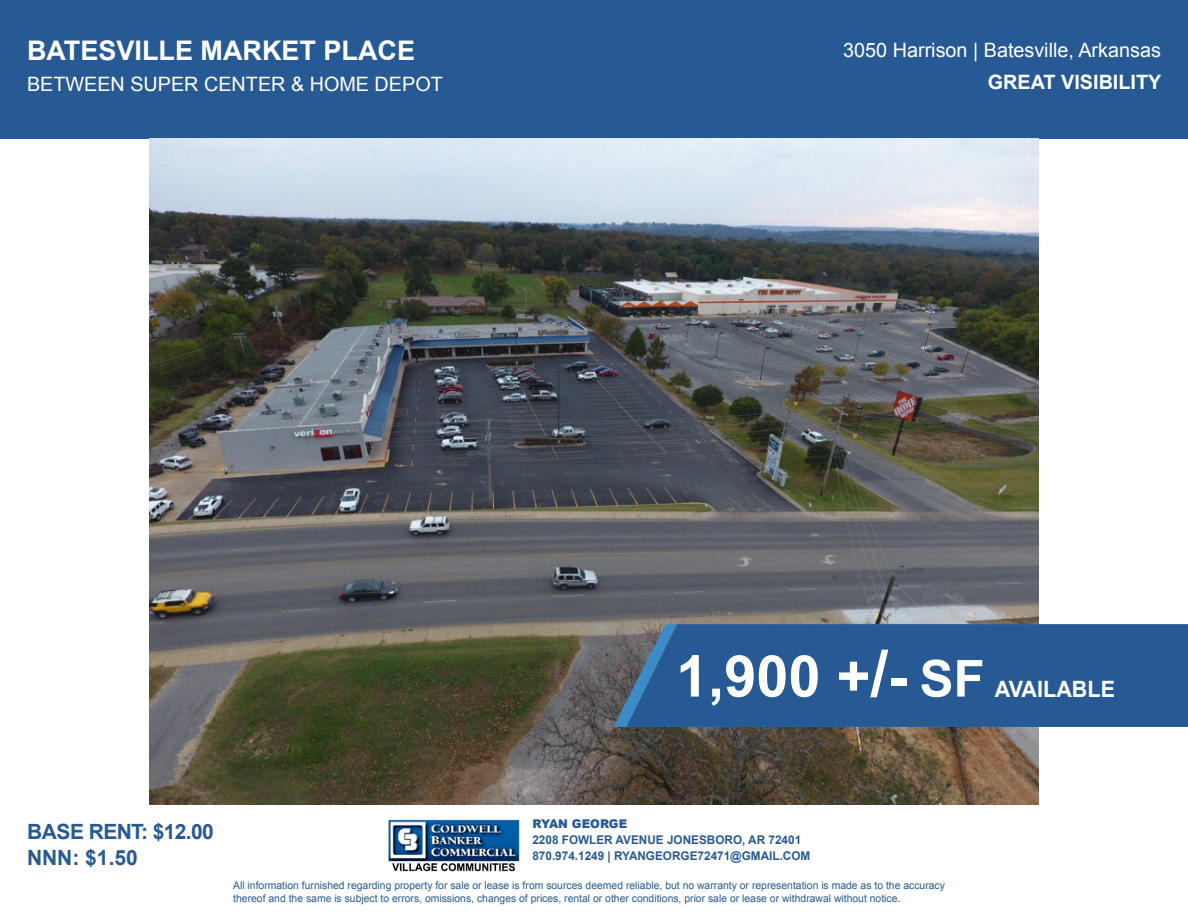
<style>
.page{position:relative;width:1188px;height:918px;background:#fff}
.page>*{position:absolute;margin:0;border:0;box-sizing:border-box;transform-origin:0 0}
.t1{font:700 57.75px "Arial";color:#fff}
.t2{font:700 27px "Arial";color:#fff}
.t3{font:700 22.5px "Arial";color:#fff;scale:.96 1}
.t4{font:700 21px "Arial";letter-spacing:-.02em;color:#275a94}
.t5{font:19.8px "Arial";color:#fff}
.t6{font:700 19.8px "Arial";color:#fff}
.t7{font:700 12px/15.8px "Arial";color:#275a94}
.t8{font:900 12px "Arial";color:#275a94}
.t9{font:10.5px/12.6px "Arial";color:#275a94}
.s1{font-size:64.5px}
.s2{font-size:51px}
</style>
<div class="page">
<div style="left:0;top:0;width:1188px;height:139px;background:#275a94"></div>
<img style="left:388px;top:819px;width:132px;height:53px">
<img style="left:150px;top:138px;width:888px;height:667px">
<svg style="left:613px;top:624px;width:13px;height:103px"></svg>
<div style="left:626px;top:624px;width:562px;height:103px;background:#275a94"></div>
<p class="t2" style="left:27px;top:33px;width:390px">BATESVILLE MARKET PLACE</p>
<p class="t5" style="left:27px;top:72px;width:417px">BETWEEN SUPER CENTER &amp; HOME DEPOT</p>
<p class="t5" style="left:843px;top:37px;width:319px">3050 Harrison | Batesville, Arkansas</p>
<p class="t6" style="left:988px;top:69px;width:175px">GREAT VISIBILITY</p>
<p class="t4" style="left:27px;top:818px;width:188px">BASE RENT: $12.00</p>
<p class="t4" style="left:27px;top:843px;width:112px">NNN: $1.50</p>
<p class="t1" style="left:676px;top:638px;width:310px">1,900 +<span class="s1">/</span>- <span class="s2">SF</span></p>
<p class="t3" style="left:995px;top:674px;width:127px">AVAILABLE</p>
<p class="t8" style="left:532px;top:815px;width:96px">RYAN GEORGE</p>
<p class="t7" style="left:532px;top:832px;width:279px">2208 FOWLER AVENUE JONESBORO, AR 72401<br>870.974.1249 | RYANGEORGE72471@GMAIL.COM</p>
<p class="t9" style="left:233px;top:879px;width:713px">All information furnished regarding property for sale or lease is from sources deemed reliable, but no warranty or representation is made as to the accuracy thereof and the same is subject to errors, omissions, changes of prices, rental or other conditions, prior sale or lease or withdrawal without notice.</p>
</div>
